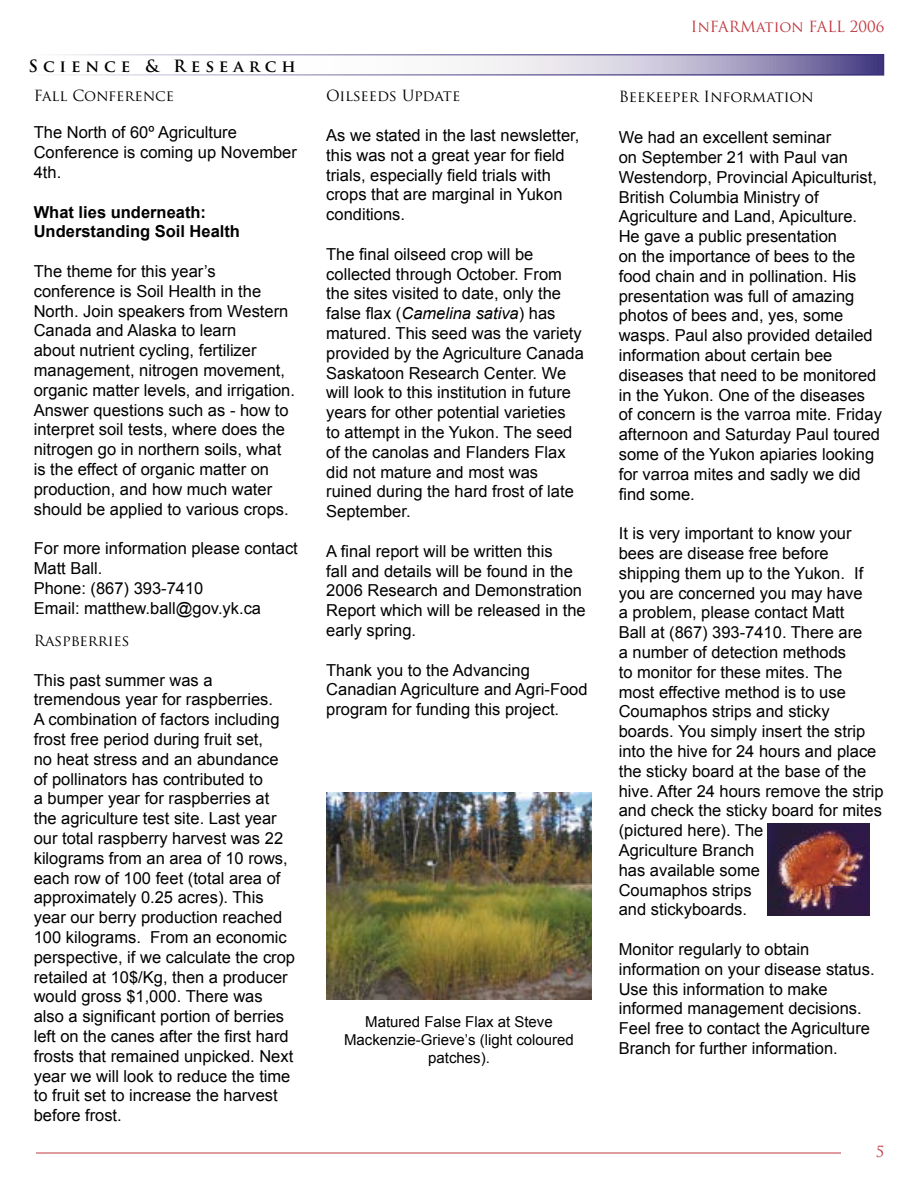
<style>
.page{position:relative;width:918px;height:1188px;background:#fff}
.page>*{position:absolute;margin:0;border:0;box-sizing:border-box;transform-origin:0 0}
.t1{font:16.5px/19.8px "Arial";color:#000}
.t2{font:700 16.5px/19.8px "Arial";color:#000}
.t3{font:700 16.5px "Trajan Pro";letter-spacing:.3em;color:#000}
.t4{font:15px/18px "Arial";color:#000;text-align:center}
.t5{font:15px "Trajan Pro";color:#000}
.t6{font:15px "Trajan Pro";color:#c1373e}
.s1{font-style:italic}
</style>
<div class="page">
<hr style="left:36px;top:1152px;width:805px;height:1px;background:#e09b9e">
<svg style="left:57px;top:54px;width:827px;height:22px"></svg>
<img style="left:326px;top:793px;width:266px;height:207px">
<img style="left:767px;top:824px;width:102px;height:92px">
<p class="t3" style="left:28px;top:56px;width:269px">Science &amp; Research</p>
<p class="t5" style="left:34px;top:86px;width:142px">Fall Conference</p>
<p class="t1" style="left:34px;top:123px;width:265px">The North of 60º Agriculture<br>Conference is coming up November<br>4th.</p>
<p class="t2" style="left:34px;top:202px;width:208px">What lies underneath:<br>Understanding Soil Health</p>
<p class="t1" style="left:34px;top:261px;width:263px">The theme for this year’s conference is Soil Health in the North. Join speakers from Western Canada and Alaska to learn<br>about nutrient cycling, fertilizer management, nitrogen movement, organic matter levels, and irrigation.<br>Answer questions such as - how to interpret soil tests, where does the nitrogen go in northern soils, what is the effect of organic matter on production, and how much water should be applied to various crops.</p>
<p class="t1" style="left:34px;top:539px;width:266px">For more information please contact<br>Matt Ball.<br>Phone: (867) 393-7410<br>Email: matthew.ball@gov.yk.ca</p>
<p class="t5" style="left:34px;top:631px;width:97px">Raspberries</p>
<p class="t1" style="left:34px;top:670px;width:263px">This past summer was a tremendous year for raspberries.<br>A combination of factors including frost free period during fruit set,<br>no heat stress and an abundance of pollinators has contributed to<br>a bumper year for raspberries at the agriculture test site. Last year our total raspberry harvest was 22 kilograms from an area of 10 rows, each row of 100 feet (total area of approximately 0.25 acres). This year our berry production reached<br>100 kilograms. From an economic perspective, if we calculate the crop retailed at 10$/Kg, then a producer would gross $1,000. There was also a significant portion of berries left on the canes after the first hard frosts that remained unpicked. Next year we will look to reduce the time to fruit set to increase the harvest before frost.</p>
<p class="t5" style="left:326px;top:86px;width:136px">Oilseeds Update</p>
<p class="t1" style="left:326px;top:125px;width:255px">As we stated in the last newsletter, this was not a great year for field trials, especially field trials with crops that are marginal in Yukon conditions.</p>
<p class="t1" style="left:326px;top:244px;width:259px">The final oilseed crop will be collected through October. From the sites visited to date, only the false flax (<span class="s1">Camelina sativa</span>) has matured. This seed was the variety provided by the Agriculture Canada<br>Saskatoon Research Center. We will look to this institution in future years for other potential varieties<br>to attempt in the Yukon. The seed of the canolas and Flanders Flax did not mature and most was ruined during the hard frost of late<br>September.</p>
<p class="t1" style="left:326px;top:541px;width:261px">A final report will be written this<br>fall and details will be found in the<br>2006 Research and Demonstration<br>Report which will be released in the early spring.</p>
<p class="t1" style="left:326px;top:660px;width:263px">Thank you to the Advancing<br>Canadian Agriculture and Agri-Food program for funding this project.</p>
<p class="t4" style="left:344px;top:1013px;width:231px">Matured False Flax at Steve<br>Mackenzie-Grieve’s (light coloured patches).</p>
<p class="t6" style="left:691px;top:17px;width:195px">InFARMation FALL 2006</p>
<p class="t5" style="left:619px;top:87px;width:197px">Beekeeper Information</p>
<p class="t1" style="left:619px;top:128px;width:265px">We had an excellent seminar<br>on September 21 with Paul van<br>Westendorp, Provincial Apiculturist,<br>British Columbia Ministry of<br>Agriculture and Land, Apiculture.<br>He gave a public presentation<br>on the importance of bees to the food chain and in pollination. His presentation was full of amazing photos of bees and, yes, some wasps. Paul also provided detailed information about certain bee diseases that need to be monitored in the Yukon. One of the diseases of concern is the varroa mite. Friday afternoon and Saturday Paul toured some of the Yukon apiaries looking for varroa mites and sadly we did find some.</p>
<p class="t1" style="left:619px;top:524px;width:267px">It is very important to know your bees are disease free before shipping them up to the Yukon. If you are concerned you may have<br>a problem, please contact Matt<br>Ball at (867) 393-7410. There are<br>a number of detection methods<br>to monitor for these mites. The<br>most effective method is to use<br>Coumaphos strips and sticky boards. You simply insert the strip into the hive for 24 hours and place the sticky board at the base of the hive. After 24 hours remove the strip and check the sticky board for mites (pictured here). The<br>Agriculture Branch<br>has available some<br>Coumaphos strips<br>and stickyboards.</p>
<p class="t1" style="left:619px;top:939px;width:257px">Monitor regularly to obtain information on your disease status.<br>Use this information to make informed management decisions.<br>Feel free to contact the Agriculture<br>Branch for further information.</p>
<p class="t6" style="left:876px;top:1142px;width:10px">5</p>
</div>
